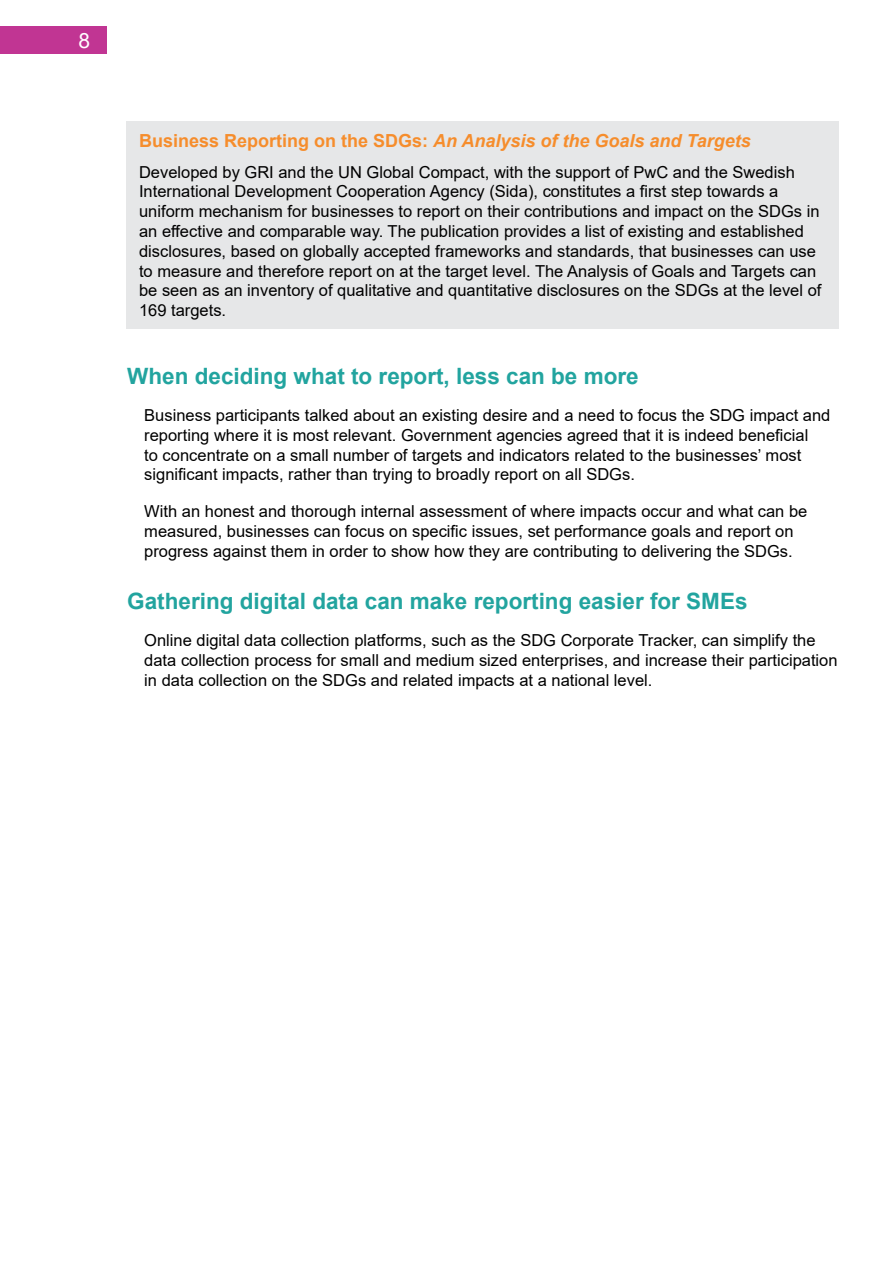
<style>
.page{position:relative;width:893px;height:1263px;background:#fff}
.page>*{position:absolute;margin:0;border:0;box-sizing:border-box;transform-origin:0 0}
.t1{font:700 22.5px "Arial";color:#22a49f}
.t2{font:21px "Arial";color:#fff}
.t3{font:italic 700 18px "Arial";color:#f68d2c}
.t4{font:16.5px/19.8px "Arial";color:#000}
.s1{font-style:normal}
</style>
<div class="page">
<div style="left:0;top:27px;width:106px;height:27px;background:#c13593"></div>
<div style="left:126px;top:121px;width:713px;height:208px;background:#e6e7e8"></div>
<p class="t2" style="left:78px;top:26px;width:13px">8</p>
<p class="t3" style="left:139px;top:129px;width:613px"><span class="s1">Business Reporting on the SDGs:</span> An Analysis of the Goals and Targets</p>
<p class="t4" style="left:139px;top:162px;width:684px">Developed by GRI and the UN Global Compact, with the support of PwC and the Swedish International Development Cooperation Agency (Sida), constitutes a first step towards a uniform mechanism for businesses to report on their contributions and impact on the SDGs in an effective and comparable way. The publication provides a list of existing and established disclosures, based on globally accepted frameworks and standards, that businesses can use to measure and therefore report on at the target level. The Analysis of Goals and Targets can be seen as an inventory of qualitative and quantitative disclosures on the SDGs at the level of 169 targets.</p>
<h1 class="t1" style="left:127px;top:360px;width:513px">When deciding what to report, less can be more</h1>
<p class="t4" style="left:144px;top:405px;width:688px">Business participants talked about an existing desire and a need to focus the SDG impact and reporting where it is most relevant. Government agencies agreed that it is indeed beneficial<br>to concentrate on a small number of targets and indicators related to the businesses’ most significant impacts, rather than trying to broadly report on all SDGs.</p>
<p class="t4" style="left:144px;top:501px;width:665px">With an honest and thorough internal assessment of where impacts occur and what can be measured, businesses can focus on specific issues, set performance goals and report on progress against them in order to show how they are contributing to delivering the SDGs.</p>
<h1 class="t1" style="left:127px;top:586px;width:622px">Gathering digital data can make reporting easier for SMEs</h1>
<p class="t4" style="left:144px;top:630px;width:695px">Online digital data collection platforms, such as the SDG Corporate Tracker, can simplify the data collection process for small and medium sized enterprises, and increase their participation in data collection on the SDGs and related impacts at a national level.</p>
</div>
